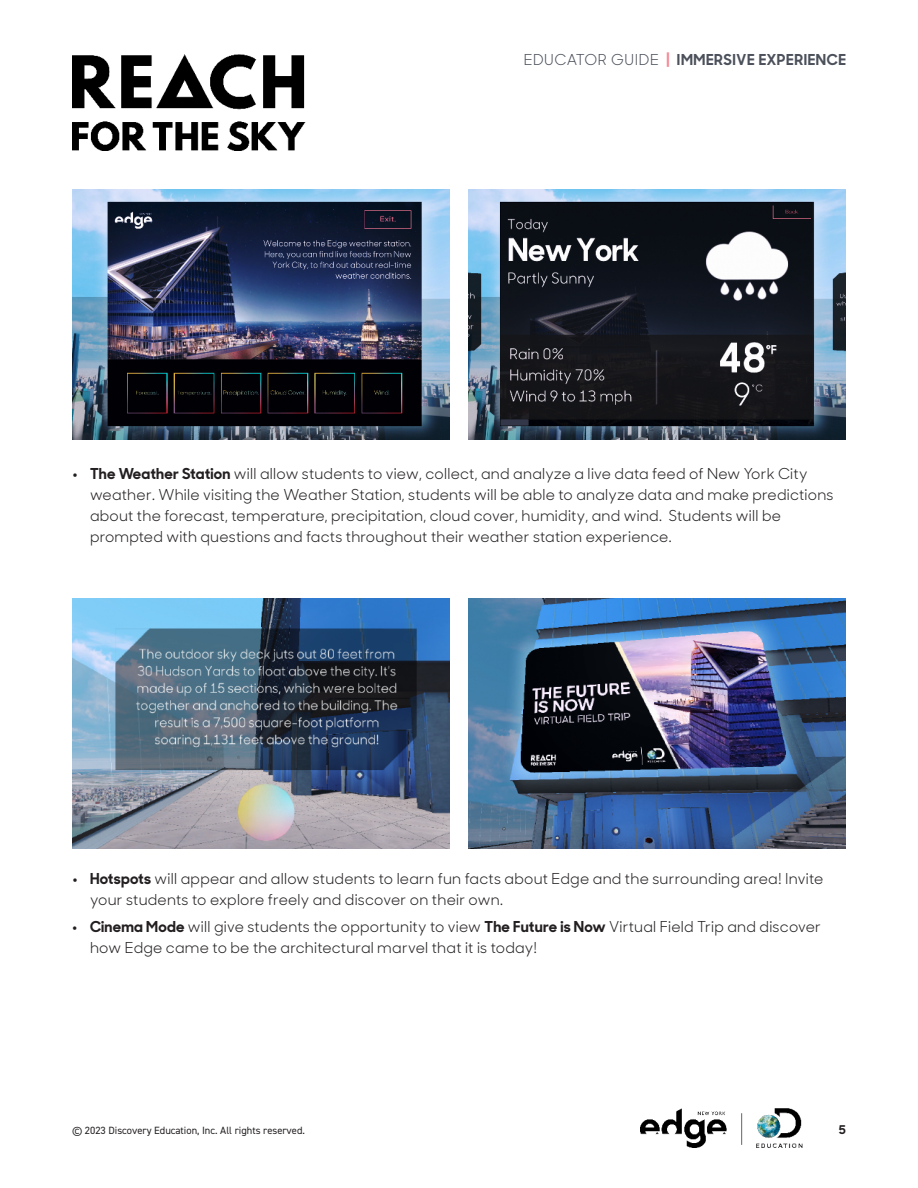
<style>
.page{position:relative;width:918px;height:1188px;background:#fff}
.page>*{position:absolute;margin:0;border:0;box-sizing:border-box;transform-origin:0 0}
.t1{font:15px/21px "Sharp Sans Display No 1";letter-spacing:.015em;color:#231f20}
.t2{font:700 15px "Sharp Sans Display No 1";letter-spacing:.04em;color:#4b505a}
.t3{font:700 12px "Sharp Sans Display No 1";color:#231f20}
.t4{font:10.5px "DIN2014";color:#231f20}
.s1{font-weight:400}
.s2{color:#f48995}
.s3{font-weight:700}
</style>
<div class="page">
<img style="left:72px;top:54px;width:234px;height:97px">
<img style="left:640px;top:1108px;width:162px;height:39px">
<img style="left:72px;top:189px;width:378px;height:250px">
<img style="left:72px;top:598px;width:378px;height:250px">
<img style="left:468px;top:189px;width:378px;height:250px">
<img style="left:468px;top:598px;width:378px;height:250px">
<p class="t2" style="left:524px;top:47px;width:324px"><span class="s1">EDUCATOR GUIDE</span> <span class="s2">|</span> IMMERSIVE EXPERIENCE</p>
<p class="t1" style="left:90px;top:462px;width:745px;text-indent:-18px"><span class="s3">• The Weather Station</span> will allow students to view, collect, and analyze a live data feed of New York City weather. While visiting the Weather Station, students will be able to analyze data and make predictions about the forecast, temperature, precipitation, cloud cover, humidity, and wind. Students will be prompted with questions and facts throughout their weather station experience.</p>
<p class="t1" style="left:90px;top:867px;width:735px;text-indent:-18px"><span class="s3">• Hotspots</span> will appear and allow students to learn fun facts about Edge and the surrounding area! Invite your students to explore freely and discover on their own.</p>
<p class="t1" style="left:90px;top:915px;width:733px;text-indent:-18px"><span class="s3">• Cinema Mode</span> will give students the opportunity to view <span class="s3">The Future is Now</span> Virtual Field Trip and discover how Edge came to be the architectural marvel that it is today!</p>
<p class="t4" style="left:72px;top:1124px;width:234px">© 2023 Discovery Education, Inc. All rights reserved.</p>
<p class="t3" style="left:839px;top:1120px;width:9px">5</p>
</div>
